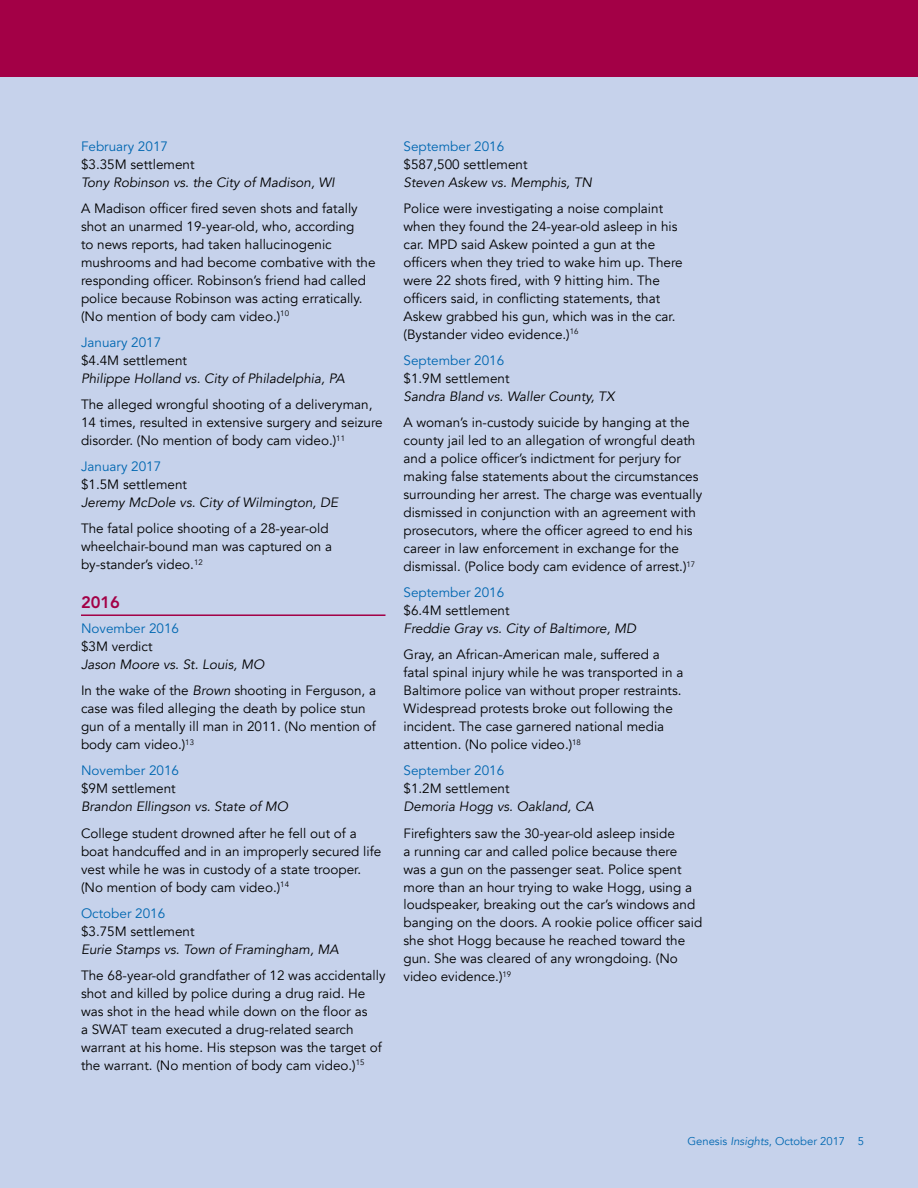
<style>
.page{position:relative;width:918px;height:1188px;background:#c6d2eb}
.page>*{position:absolute;margin:0;border:0;box-sizing:border-box;transform-origin:0 0}
.t1{font:800 16.5px "Avenir LT Std";color:#a30046}
.t2{font:13.5px/18px "Avenir";color:#000}
.t3{font:italic 13.5px "Avenir";color:#000}
.t4{font:13.5px "Avenir LT Std";color:#0067b1}
.t5{font:11.25px "Avenir";color:#0067b1}
.s1{font-style:italic}
</style>
<div class="page">
<div style="left:0;top:0;width:918px;height:77px;background:#a30046"></div>
<hr style="left:81px;top:614px;width:305px;height:2px;background:#a30046">
<p class="t4" style="left:81px;top:138px;width:89px">February 2017</p>
<p class="t2" style="left:81px;top:155px;width:115px">$3.35M settlement</p>
<p class="t3" style="left:81px;top:174px;width:255px">Tony Robinson vs. the City of Madison, WI</p>
<p class="t2" style="left:81px;top:200px;width:296px">A Madison officer fired seven shots and fatally shot an unarmed 19-year-old, who, according<br>to news reports, had taken hallucinogenic mushrooms and had become combative with the responding officer. Robinson’s friend had called police because Robinson was acting erratically. (No mention of body cam video.)<sup>10</sup></p>
<p class="t4" style="left:81px;top:335px;width:82px">January 2017</p>
<p class="t2" style="left:81px;top:352px;width:108px">$4.4M settlement</p>
<p class="t3" style="left:81px;top:370px;width:265px">Philippe Holland vs. City of Philadelphia, PA</p>
<p class="t2" style="left:81px;top:396px;width:303px">The alleged wrongful shooting of a deliveryman,<br>14 times, resulted in extensive surgery and seizure disorder. (No mention of body cam video.)<sup>11</sup></p>
<p class="t4" style="left:81px;top:459px;width:82px">January 2017</p>
<p class="t2" style="left:81px;top:476px;width:108px">$1.5M settlement</p>
<p class="t3" style="left:81px;top:495px;width:259px">Jeremy McDole vs. City of Wilmington, DE</p>
<p class="t2" style="left:81px;top:520px;width:253px">The fatal police shooting of a 28-year-old wheelchair-bound man was captured on a by-stander’s video.<sup>12</sup></p>
<p class="t1" style="left:81px;top:592px;width:41px">2016</p>
<p class="t4" style="left:81px;top:621px;width:100px">November 2016</p>
<p class="t2" style="left:81px;top:638px;width:73px">$3M verdict</p>
<p class="t2" style="left:81px;top:652px;width:297px;line-height:26.1px"><span class="s1">Jason Moore vs. St. Louis, MO<br></span>In the wake of the <span class="s1">Brown</span> shooting in Ferguson, a</p>
<p class="t2" style="left:81px;top:700px;width:296px">case was filed alleging the death by police stun gun of a mentally ill man in 2011. (No mention of body cam video.)<sup>13</sup></p>
<p class="t4" style="left:81px;top:763px;width:100px">November 2016</p>
<p class="t2" style="left:81px;top:780px;width:96px">$9M settlement</p>
<p class="t3" style="left:81px;top:799px;width:209px">Brandon Ellingson vs. State of MO</p>
<p class="t2" style="left:81px;top:824px;width:302px">College student drowned after he fell out of a boat handcuffed and in an improperly secured life vest while he was in custody of a state trooper. (No mention of body cam video.)<sup>14</sup></p>
<p class="t4" style="left:81px;top:905px;width:86px">October 2016</p>
<p class="t2" style="left:81px;top:922px;width:115px">$3.75M settlement</p>
<p class="t3" style="left:81px;top:941px;width:259px">Eurie Stamps vs. Town of Framingham, MA</p>
<p class="t2" style="left:81px;top:966px;width:306px">The 68-year-old grandfather of 12 was accidentally shot and killed by police during a drug raid. He was shot in the head while down on the floor as<br>a SWAT team executed a drug-related search warrant at his home. His stepson was the target of the warrant. (No mention of body cam video.)<sup>15</sup></p>
<p class="t4" style="left:404px;top:138px;width:102px">September 2016</p>
<p class="t2" style="left:404px;top:155px;width:126px">$587,500 settlement</p>
<p class="t3" style="left:404px;top:174px;width:190px">Steven Askew vs. Memphis, TN</p>
<p class="t2" style="left:404px;top:200px;width:281px">Police were investigating a noise complaint when they found the 24-year-old asleep in his car. MPD said Askew pointed a gun at the officers when they tried to wake him up. There were 22 shots fired, with 9 hitting him. The officers said, in conflicting statements, that Askew grabbed his gun, which was in the car. (Bystander video evidence.)<sup>16</sup></p>
<p class="t4" style="left:404px;top:353px;width:102px">September 2016</p>
<p class="t2" style="left:404px;top:370px;width:108px">$1.9M settlement</p>
<p class="t3" style="left:404px;top:388px;width:213px">Sandra Bland vs. Waller County, TX</p>
<p class="t2" style="left:404px;top:414px;width:300px">A woman’s in-custody suicide by hanging at the county jail led to an allegation of wrongful death and a police officer’s indictment for perjury for making false statements about the circumstances surrounding her arrest. The charge was eventually dismissed in conjunction with an agreement with prosecutors, where the officer agreed to end his career in law enforcement in exchange for the dismissal. (Police body cam evidence of arrest.)<sup>17</sup></p>
<p class="t4" style="left:404px;top:585px;width:102px">September 2016</p>
<p class="t2" style="left:404px;top:602px;width:108px">$6.4M settlement</p>
<p class="t3" style="left:404px;top:621px;width:234px">Freddie Gray vs. City of Baltimore, MD</p>
<p class="t2" style="left:404px;top:646px;width:281px">Gray, an African-American male, suffered a fatal spinal injury while he was transported in a Baltimore police van without proper restraints.<br>Widespread protests broke out following the incident. The case garnered national media attention. (No police video.)<sup>18</sup></p>
<p class="t4" style="left:404px;top:763px;width:102px">September 2016</p>
<p class="t2" style="left:404px;top:780px;width:108px">$1.2M settlement</p>
<p class="t3" style="left:404px;top:799px;width:192px">Demoria Hogg vs. Oakland, CA</p>
<p class="t2" style="left:404px;top:824px;width:300px">Firefighters saw the 30-year-old asleep inside<br>a running car and called police because there was a gun on the passenger seat. Police spent more than an hour trying to wake Hogg, using a loudspeaker, breaking out the car’s windows and banging on the doors. A rookie police officer said she shot Hogg because he reached toward the gun. She was cleared of any wrongdoing. (No video evidence.)<sup>19</sup></p>
<p class="t5" style="left:687px;top:1135px;width:178px">Genesis <span class="s1">Insights</span>, October 2017 5</p>
</div>
